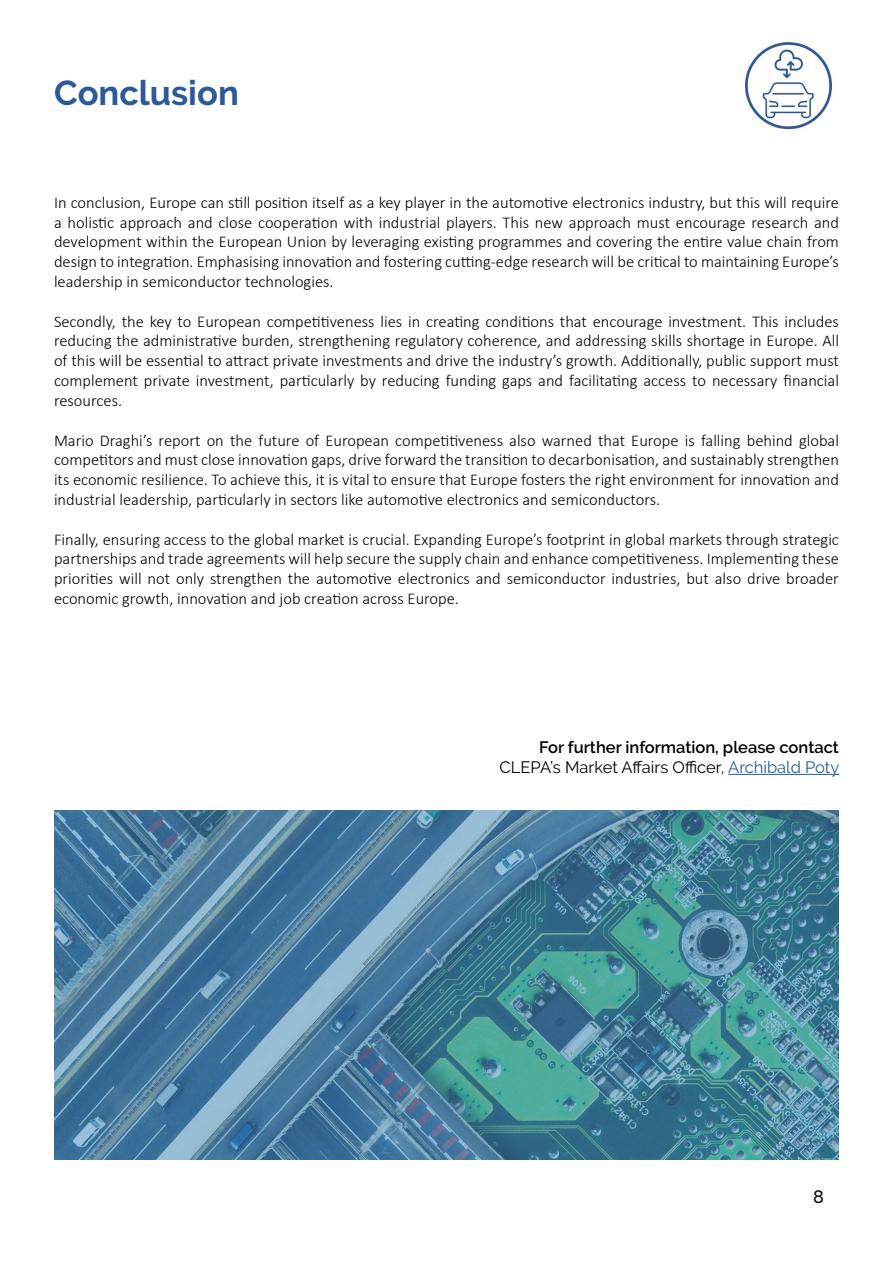
<style>
.page{position:relative;width:893px;height:1263px;background:#fff}
.page>*{position:absolute;margin:0;border:0;box-sizing:border-box;transform-origin:0 0}
.t1{font:700 34.5px "Raleway";color:#2c5999}
.t2{font:500 18px "Raleway";color:#000}
.t3{font:300 16.5px/19.8px "Calibri";color:#000;text-align:justify}
.t4{font:600 16.5px/19.8px "Raleway";color:#000;text-align:right}
.s1{font-weight:400}
.s2{font-weight:400;color:#215e9e}
</style>
<div class="page">
<img style="left:745px;top:42px;width:88px;height:88px">
<hr style="left:728px;top:774px;width:111px;height:1px;background:#215e9e">
<img style="left:54px;top:810px;width:785px;height:349px">
<h1 class="t1" style="left:54px;top:73px;width:186px">Conclusion</h1>
<p class="t3" style="left:54px;top:192px;width:786px">In conclusion, Europe can still position itself as a key player in the automotive electronics industry, but this will require a holistic approach and close cooperation with industrial players. This new approach must encourage research and development within the European Union by leveraging existing programmes and covering the entire value chain from design to integration. Emphasising innovation and fostering cutting-edge research will be critical to maintaining Europe’s leadership in semiconductor technologies.</p>
<p class="t3" style="left:54px;top:311px;width:786px">Secondly, the key to European competitiveness lies in creating conditions that encourage investment. This includes reducing the administrative burden, strengthening regulatory coherence, and addressing skills shortage in Europe. All of this will be essential to attract private investments and drive the industry’s growth. Additionally, public support must complement private investment, particularly by reducing funding gaps and facilitating access to necessary financial resources.</p>
<p class="t3" style="left:54px;top:430px;width:786px">Mario Draghi’s report on the future of European competitiveness also warned that Europe is falling behind global competitors and must close innovation gaps, drive forward the transition to decarbonisation, and sustainably strengthen its economic resilience. To achieve this, it is vital to ensure that Europe fosters the right environment for innovation and industrial leadership, particularly in sectors like automotive electronics and semiconductors.</p>
<p class="t3" style="left:54px;top:529px;width:786px">Finally, ensuring access to the global market is crucial. Expanding Europe’s footprint in global markets through strategic partnerships and trade agreements will help secure the supply chain and enhance competitiveness. Implementing these priorities will not only strengthen the automotive electronics and semiconductor industries, but also drive broader economic growth, innovation and job creation across Europe.</p>
<p class="t4" style="left:499px;top:738px;width:341px">For further information, please contact<br><span class="s1">CLEPA’s Market Affairs Officer,</span> <span class="s2">Archibald Poty</span></p>
<p class="t2" style="left:813px;top:1186px;width:12px">8</p>
</div>
